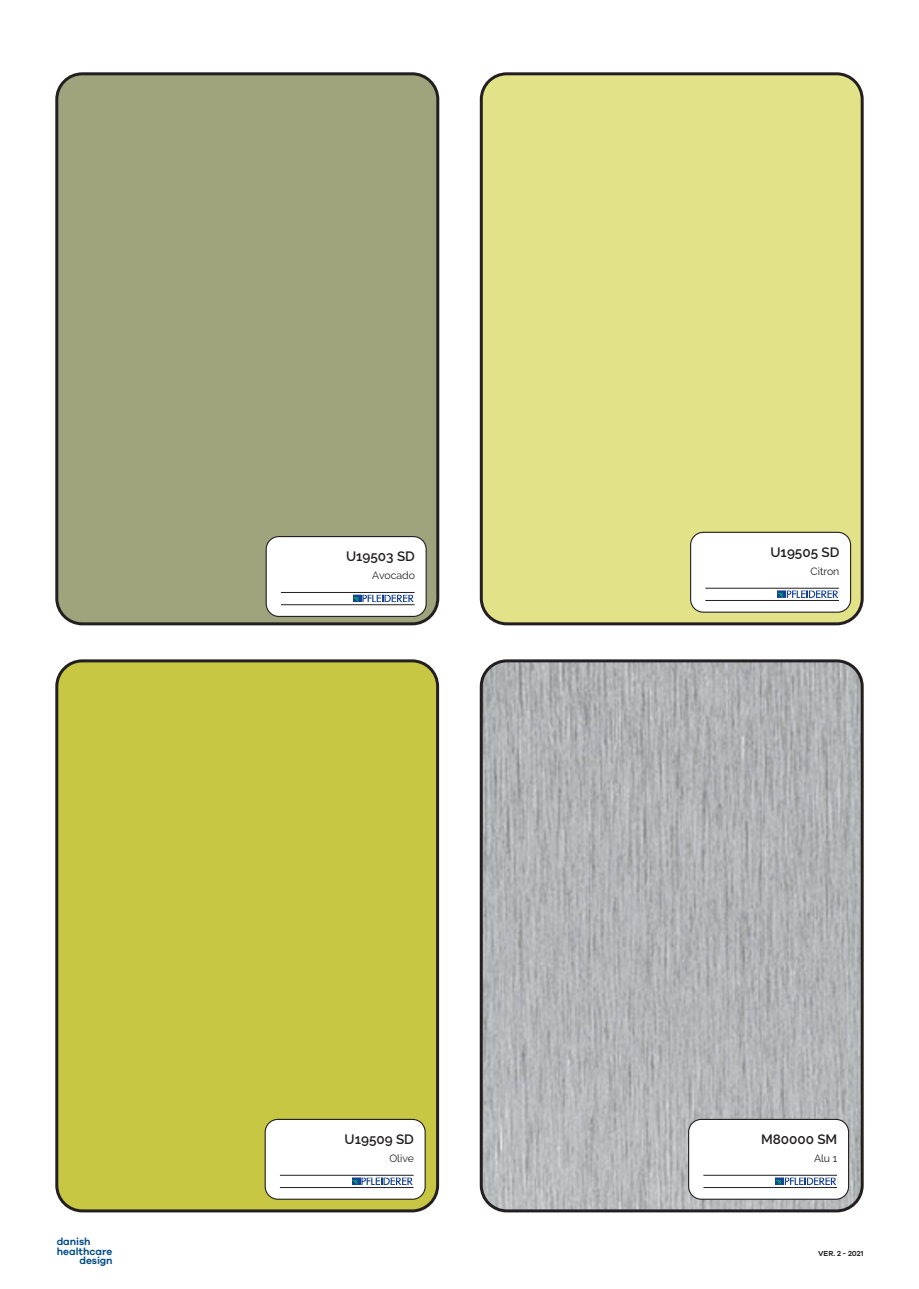
<style>
.page{position:relative;width:919px;height:1289px;background:#fff}
.page>*{position:absolute;margin:0;border:0;box-sizing:border-box;transform-origin:0 0}
.t1{font:600 13.5px "Raleway";color:#231f20}
.t2{font:10.5px "Raleway";color:#231f20}
.t3{font:600 10.35px "Galano Grotesque";letter-spacing:-.01em;color:#054d87}
.t4{font:600 7.5px "Galano Grotesque";color:#231f20}
</style>
<div class="page">
<div style="left:57px;top:74px;width:381px;height:550px;background:#9fa47c;border-radius:26px"></div>
<div style="left:55px;top:72px;width:384px;height:553px;border:3px solid #231f20;border-radius:26px"></div>
<div style="left:266px;top:536px;width:160px;height:80px;background:#fff;border-radius:13px"></div>
<div style="left:265px;top:536px;width:161px;height:81px;border:1px solid #231f20;border-radius:13px"></div>
<svg style="left:353px;top:596px;width:59px;height:4px"></svg>
<div style="left:350px;top:593px;width:65px;height:10px;border:2px solid #fff"></div>
<hr style="left:281px;top:604px;width:133px;height:1px;background:#231f20">
<hr style="left:281px;top:592px;width:133px;height:1px;background:#231f20">
<div style="left:481px;top:74px;width:381px;height:550px;background:#e2e288;border-radius:26px"></div>
<div style="left:480px;top:72px;width:383px;height:553px;border:3px solid #231f20;border-radius:26px"></div>
<div style="left:690px;top:532px;width:160px;height:80px;background:#fff;border-radius:13px"></div>
<div style="left:690px;top:531px;width:161px;height:81px;border:1px solid #231f20;border-radius:13px"></div>
<svg style="left:778px;top:592px;width:58px;height:4px"></svg>
<div style="left:775px;top:589px;width:64px;height:10px;border:2px solid #fff"></div>
<hr style="left:705px;top:600px;width:133px;height:1px;background:#231f20">
<hr style="left:705px;top:588px;width:133px;height:1px;background:#231f20">
<div style="left:57px;top:661px;width:380px;height:549px;background:#c7c743;border-radius:26px"></div>
<div style="left:55px;top:659px;width:384px;height:553px;border:3px solid #231f20;border-radius:26px"></div>
<div style="left:265px;top:1119px;width:160px;height:80px;background:#fff;border-radius:13px"></div>
<div style="left:264px;top:1118px;width:161px;height:81px;border:1px solid #231f20;border-radius:13px"></div>
<svg style="left:352px;top:1178px;width:59px;height:5px"></svg>
<div style="left:349px;top:1175px;width:65px;height:11px;border:2px solid #fff"></div>
<hr style="left:280px;top:1187px;width:133px;height:1px;background:#231f20">
<hr style="left:280px;top:1174px;width:133px;height:1px;background:#231f20">
<img style="left:483px;top:663px;width:379px;height:547px">
<div style="left:479px;top:659px;width:384px;height:553px;border:3px solid #231f20;border-radius:26px"></div>
<div style="left:688px;top:1119px;width:160px;height:80px;background:#fff;border-radius:13px"></div>
<div style="left:688px;top:1118px;width:161px;height:81px;border:1px solid #231f20;border-radius:13px"></div>
<svg style="left:776px;top:1178px;width:58px;height:5px"></svg>
<div style="left:773px;top:1175px;width:64px;height:11px;border:2px solid #fff"></div>
<hr style="left:703px;top:1187px;width:134px;height:1px;background:#231f20">
<hr style="left:703px;top:1174px;width:134px;height:1px;background:#231f20">
<p class="t3" style="left:57px;top:1235px;width:35px">danish</p>
<p class="t3" style="left:57px;top:1244px;width:57px">healthcare</p>
<p class="t3" style="left:80px;top:1254px;width:35px">design</p>
<p class="t1" style="left:346px;top:548px;width:70px">U19503 SD</p>
<p class="t2" style="left:372px;top:569px;width:44px">Avocado</p>
<p class="t1" style="left:344px;top:1130px;width:71px">U19509 SD</p>
<p class="t2" style="left:389px;top:1152px;width:26px">Olive</p>
<p class="t1" style="left:770px;top:544px;width:70px">U19505 SD</p>
<p class="t2" style="left:810px;top:565px;width:30px">Citron</p>
<p class="t1" style="left:761px;top:1130px;width:78px">M80000 SM</p>
<p class="t2" style="left:814px;top:1152px;width:25px">Alu 1</p>
<p class="t4" style="left:818px;top:1248px;width:47px">VER. 2 - 2021</p>
</div>
